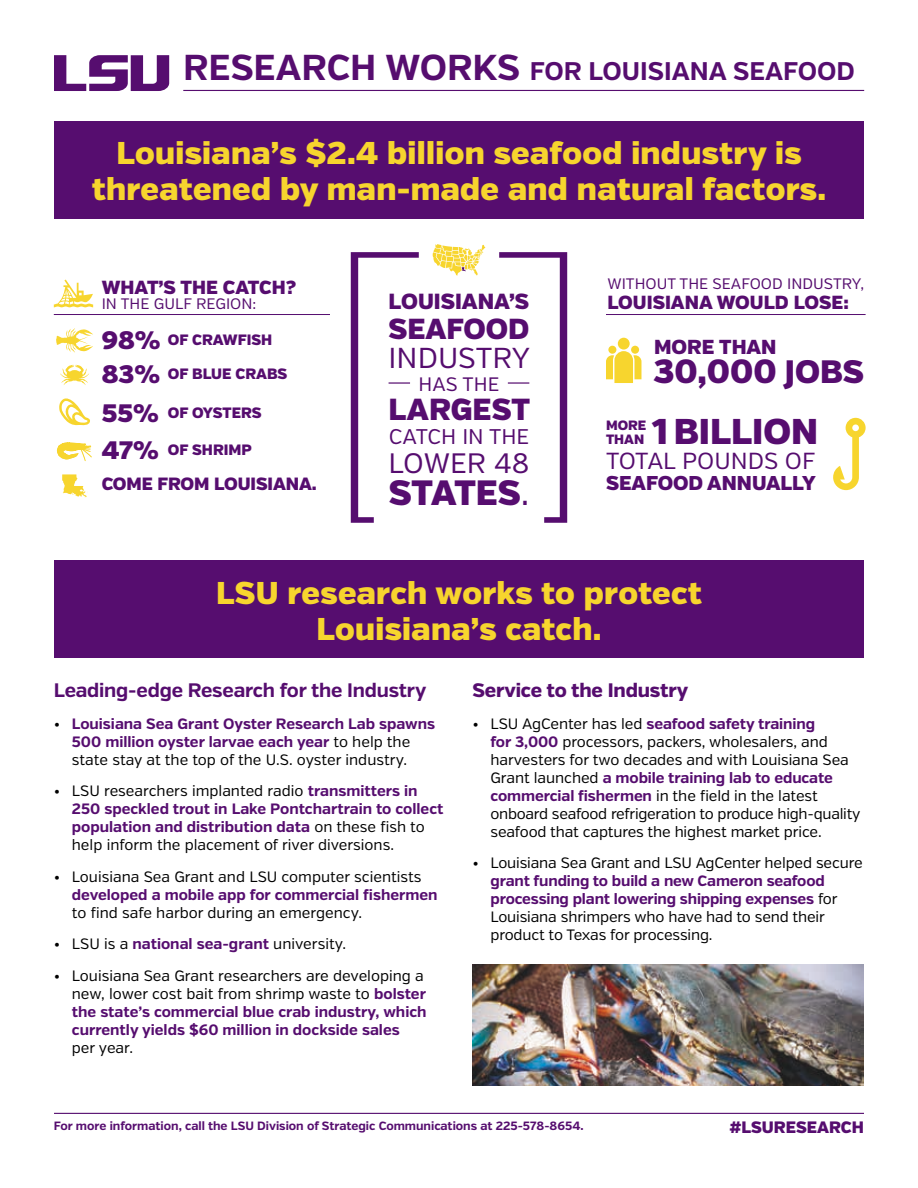
<style>
.page{position:relative;width:918px;height:1188px;background:#fff}
.page>*{position:absolute;margin:0;border:0;box-sizing:border-box;transform-origin:0 0}
.t1{font:900 35.85px "Verb";color:#560d6f}
.t2{font:900 35.1px "Verb";color:#560d6f}
.t3{font:900 33.45px "Verb";color:#560d6f}
.t4{font:900 31.5px/36px "Verb";letter-spacing:.01em;color:#f7d52e;text-align:center}
.t5{font:900 30.45px "Verb";color:#560d6f}
.t6{font:900 28.95px "Verb";color:#560d6f}
.t7{font:28.8px "Verb";color:#560d6f}
.t8{font:28.05px "Verb";color:#560d6f}
.t9{font:700 25.5px "Verb";color:#560d6f}
.t10{font:900 25.2px "Verb";color:#560d6f}
.t11{font:23.25px "Verb";color:#560d6f}
.t12{font:900 21.9px "Verb";color:#560d6f}
.t13{font:21.3px "Verb";color:#560d6f}
.t14{font:900 20.25px "Verb";color:#560d6f}
.t15{font:900 19.95px "Verb";color:#560d6f}
.t16{font:700 19.5px "Verb";letter-spacing:-.01em;color:#560d6f}
.t17{font:800 19.5px "Verb";letter-spacing:-.01em;color:#560d6f}
.t18{font:19.5px "Verb";color:#560d6f}
.t19{font:900 18.9px "Verb";color:#560d6f}
.t20{font:900 17.7px "Verb";letter-spacing:-.005em;color:#560d6f}
.t21{font:900 16.5px "Verb";color:#560d6f}
.t22{font:15.15px "Verb";color:#560d6f}
.t23{font:700 15px/18px "Verb";color:#560d6f}
.t24{font:15px/18px "Verb";letter-spacing:-.005em;color:#000}
.t25{font:900 15px "Verb";color:#560d6f}
.t26{font:900 13.5px/13.5px "Verb";color:#560d6f}
.t27{font:700 12px "Verb";color:#560d6f}
.s1{font-size:36px}
.s2{font-weight:400}
.s3{font-size:32.4px}
.s4{font-weight:400;color:#000}
.s5{font-weight:700;color:#560d6f}
</style>
<div class="page">
<svg style="left:54px;top:55px;width:115px;height:36px"></svg>
<hr style="left:183px;top:90px;width:681px;height:1px;background:#560d6f">
<hr style="left:54px;top:1113px;width:810px;height:1px;background:#560d6f">
<svg style="left:62px;top:474px;width:26px;height:24px"></svg>
<hr style="left:54px;top:314px;width:276px;height:1px;background:#560d6f">
<svg style="left:60px;top:365px;width:29px;height:20px"></svg>
<svg style="left:56px;top:328px;width:37px;height:25px"></svg>
<svg style="left:56px;top:398px;width:36px;height:63px"></svg>
<svg style="left:54px;top:280px;width:39px;height:27px"></svg>
<div style="left:631px;top:346px;width:8px;height:8px;background:#f7d52e;border-radius:50%"></div>
<div style="left:608px;top:346px;width:8px;height:8px;background:#f7d52e;border-radius:50%"></div>
<div style="left:618px;top:338px;width:12px;height:12px;background:#f7d52e;border-radius:50%"></div>
<svg style="left:606px;top:351px;width:35px;height:32px"></svg>
<hr style="left:606px;top:314px;width:260px;height:1px;background:#560d6f">
<svg style="left:833px;top:418px;width:33px;height:72px"></svg>
<svg style="left:432px;top:244px;width:53px;height:32px"></svg>
<svg style="left:499px;top:252px;width:68px;height:271px"></svg>
<svg style="left:351px;top:252px;width:68px;height:271px"></svg>
<img style="left:472px;top:964px;width:392px;height:121px">
<div style="left:54px;top:121px;width:810px;height:97px;background:#560d6f"></div>
<div style="left:54px;top:560px;width:810px;height:98px;background:#560d6f"></div>
<hr style="left:389px;top:382px;width:21px;height:2px;background:#560d6f">
<hr style="left:508px;top:382px;width:21px;height:2px;background:#560d6f">
<h3 class="t9" style="left:183px;top:55px;width:673px"><span class="s1">RESEARCH WORKS</span> FOR LOUISIANA SEAFOOD</h3>
<h3 class="t4" style="left:92px;top:136px;width:736px">Louisiana’s $2.4 billion seafood industry is threatened by man-made and natural factors.</h3>
<p class="t19" style="left:102px;top:275px;width:196px">WHAT’S THE CATCH?</p>
<p class="t22" style="left:102px;top:294px;width:156px">IN THE GULF REGION:</p>
<h3 class="t10" style="left:102px;top:325px;width:60px">98%</h3>
<p class="t25" style="left:168px;top:331px;width:106px">OF CRAWFISH</p>
<h3 class="t10" style="left:102px;top:359px;width:60px">83%</h3>
<p class="t25" style="left:168px;top:365px;width:121px">OF BLUE CRABS</p>
<h3 class="t10" style="left:102px;top:398px;width:59px">55%</h3>
<p class="t25" style="left:168px;top:403px;width:95px">OF OYSTERS</p>
<h3 class="t10" style="left:102px;top:435px;width:59px">47%</h3>
<p class="t25" style="left:168px;top:441px;width:85px">OF SHRIMP</p>
<p class="t20" style="left:102px;top:473px;width:217px">COME FROM LOUISIANA.</p>
<h3 class="t12" style="left:389px;top:288px;width:142px">LOUISIANA’S</h3>
<h3 class="t6" style="left:389px;top:311px;width:142px">SEAFOOD</h3>
<h3 class="t7" style="left:389px;top:340px;width:143px">INDUSTRY</h3>
<h3 class="t5" style="left:389px;top:390px;width:143px">LARGEST</h3>
<h3 class="t13" style="left:389px;top:424px;width:142px">CATCH IN THE</h3>
<h3 class="t8" style="left:389px;top:446px;width:142px">LOWER 48</h3>
<h2 class="t2" style="left:389px;top:472px;width:142px">STATES<span class="s2">.</span></h2>
<h3 class="t18" style="left:419px;top:372px;width:82px">HAS THE</h3>
<p class="t22" style="left:608px;top:275px;width:258px">WITHOUT THE SEAFOOD INDUSTRY,</p>
<p class="t19" style="left:608px;top:290px;width:243px">LOUISIANA WOULD LOSE:</p>
<h3 class="t14" style="left:654px;top:334px;width:124px">MORE THAN</h3>
<h3 class="t3" style="left:653px;top:351px;width:212px">30,000 <span class="s3">JOBS</span></h3>
<h1 class="t1" style="left:652px;top:409px;width:168px">1 BILLION</h1>
<h3 class="t11" style="left:606px;top:447px;width:211px">TOTAL POUNDS OF</h3>
<h3 class="t15" style="left:606px;top:471px;width:211px">SEAFOOD ANNUALLY</h3>
<p class="t26" style="left:606px;top:419px;width:42px">MORE<br>THAN</p>
<h3 class="t4" style="left:216px;top:575px;width:487px">LSU research works to protect<br>Louisiana’s catch.</h3>
<h3 class="t16" style="left:54px;top:679px;width:374px">Leading-edge Research for the Industry</h3>
<p class="t23" style="left:72px;top:715px;width:365px;text-indent:-18px"><span class="s4">•</span> Louisiana Sea Grant Oyster Research Lab spawns<br>500 million oyster larvae each year <span class="s4">to help the state stay at the top of the U.S. oyster industry.</span></p>
<p class="t23" style="left:72px;top:782px;width:373px;text-indent:-18px"><span class="s4">• LSU researchers implanted radio</span> transmitters in 250 speckled trout in Lake Pontchartrain to collect population and distribution data <span class="s4">on these fish to help inform the placement of river diversions.</span></p>
<p class="t24" style="left:54px;top:868px;width:369px">• Louisiana Sea Grant and LSU computer scientists</p>
<p class="t23" style="left:72px;top:886px;width:367px">developed a mobile app for commercial fishermen</p>
<p class="t24" style="left:72px;top:904px;width:292px">to find safe harbor during an emergency.</p>
<p class="t24" style="left:54px;top:935px;width:294px">• LSU is a <span class="s5">national sea-grant</span> university.</p>
<p class="t23" style="left:72px;top:967px;width:356px;text-indent:-18px"><span class="s4">• Louisiana Sea Grant researchers are developing a new, lower cost bait from shrimp waste to</span> bolster the state’s commercial blue crab industry, which currently yields $60 million in dockside sales</p>
<p class="t24" style="left:72px;top:1039px;width:63px">per year.</p>
<h3 class="t17" style="left:472px;top:678px;width:217px">Service to the Industry</h3>
<p class="t24" style="left:490px;top:715px;width:372px;text-indent:-18px">• LSU AgCenter has led <span class="s5">seafood safety training<br>for 3,000</span> processors, packers, wholesalers, and harvesters for two decades and with Louisiana Sea Grant launched <span class="s5">a mobile training lab to educate commercial fishermen</span> in the field in the latest onboard seafood refrigeration to produce high-quality seafood that captures the highest market price.</p>
<p class="t24" style="left:472px;top:854px;width:392px">• Louisiana Sea Grant and LSU AgCenter helped secure</p>
<p class="t23" style="left:490px;top:872px;width:349px">grant funding to build a new Cameron seafood processing plant lowering shipping expenses <span class="s4">for Louisiana shrimpers who have had to send their product to Texas for processing.</span></p>
<p class="t27" style="left:54px;top:1118px;width:531px">For more information, call the LSU Division of Strategic Communications at 225-578-8654.</p>
<p class="t21" style="left:729px;top:1118px;width:136px">#LSURESEARCH</p>
</div>
